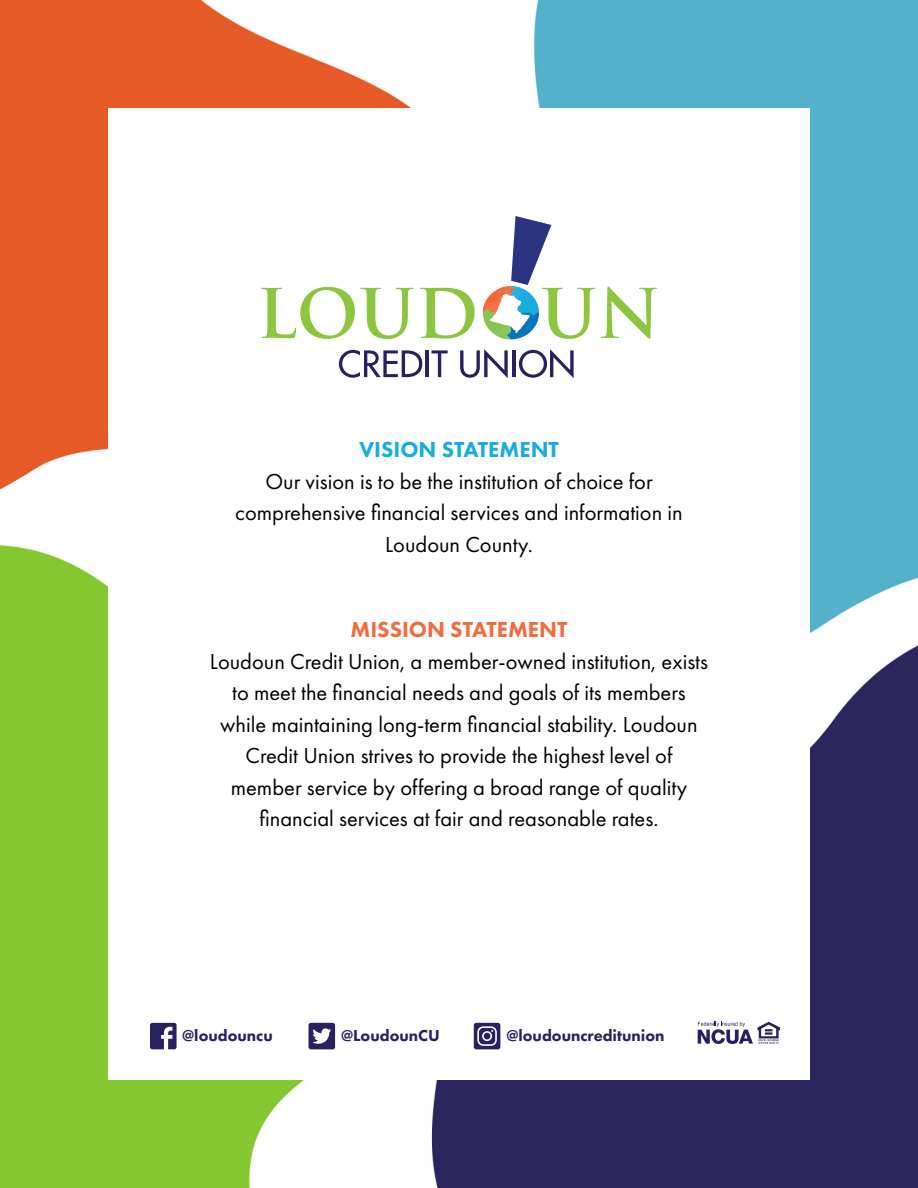
<style>
.page{position:relative;width:918px;height:1188px;background:#fff}
.page>*{position:absolute;margin:0;border:0;box-sizing:border-box;transform-origin:0 0}
.t1{font:22.5px/31.5px "Futura PT";color:#000;text-align:center}
.t2{font:800 22.5px "Futura PT";color:#f36c3e}
.t3{font:800 22.5px "Futura PT";color:#1aace3}
.t4{font:800 16.5px "Futura PT";color:#262262}
</style>
<div class="page">
<img style="left:0;top:0;width:918px;height:1188px">
<div style="left:108px;top:108px;width:702px;height:972px;background:#fff"></div>
<svg style="left:261px;top:287px;width:153px;height:52px"></svg>
<svg style="left:420px;top:288px;width:55px;height:51px"></svg>
<svg style="left:601px;top:287px;width:56px;height:52px"></svg>
<svg style="left:483px;top:216px;width:112px;height:123px"></svg>
<svg style="left:339px;top:350px;width:83px;height:28px"></svg>
<hr style="left:426px;top:350px;width:3px;height:27px;background:#262262">
<svg style="left:431px;top:350px;width:17px;height:27px"></svg>
<svg style="left:460px;top:349px;width:48px;height:29px"></svg>
<hr style="left:512px;top:350px;width:4px;height:27px;background:#262262">
<svg style="left:519px;top:349px;width:55px;height:29px"></svg>
<svg style="left:309px;top:1023px;width:26px;height:26px"></svg>
<svg style="left:150px;top:1023px;width:27px;height:26px"></svg>
<svg style="left:474px;top:1023px;width:26px;height:26px"></svg>
<svg style="left:698px;top:1022px;width:82px;height:22px"></svg>
<p class="t3" style="left:359px;top:436px;width:201px">VISION STATEMENT</p>
<p class="t1" style="left:235px;top:466px;width:449px">Our vision is to be the institution of choice for comprehensive financial services and information in<br>Loudoun County.</p>
<p class="t2" style="left:350px;top:616px;width:219px">MISSION STATEMENT</p>
<p class="t1" style="left:210px;top:646px;width:500px">Loudoun Credit Union, a member-owned institution, exists to meet the financial needs and goals of its members while maintaining long-term financial stability. Loudoun Credit Union strives to provide the highest level of member service by offering a broad range of quality financial services at fair and reasonable rates.</p>
<p class="t4" style="left:182px;top:1026px;width:92px">@loudouncu</p>
<p class="t4" style="left:341px;top:1026px;width:100px">@LoudounCU</p>
<p class="t4" style="left:506px;top:1026px;width:160px">@loudouncreditunion</p>
</div>
